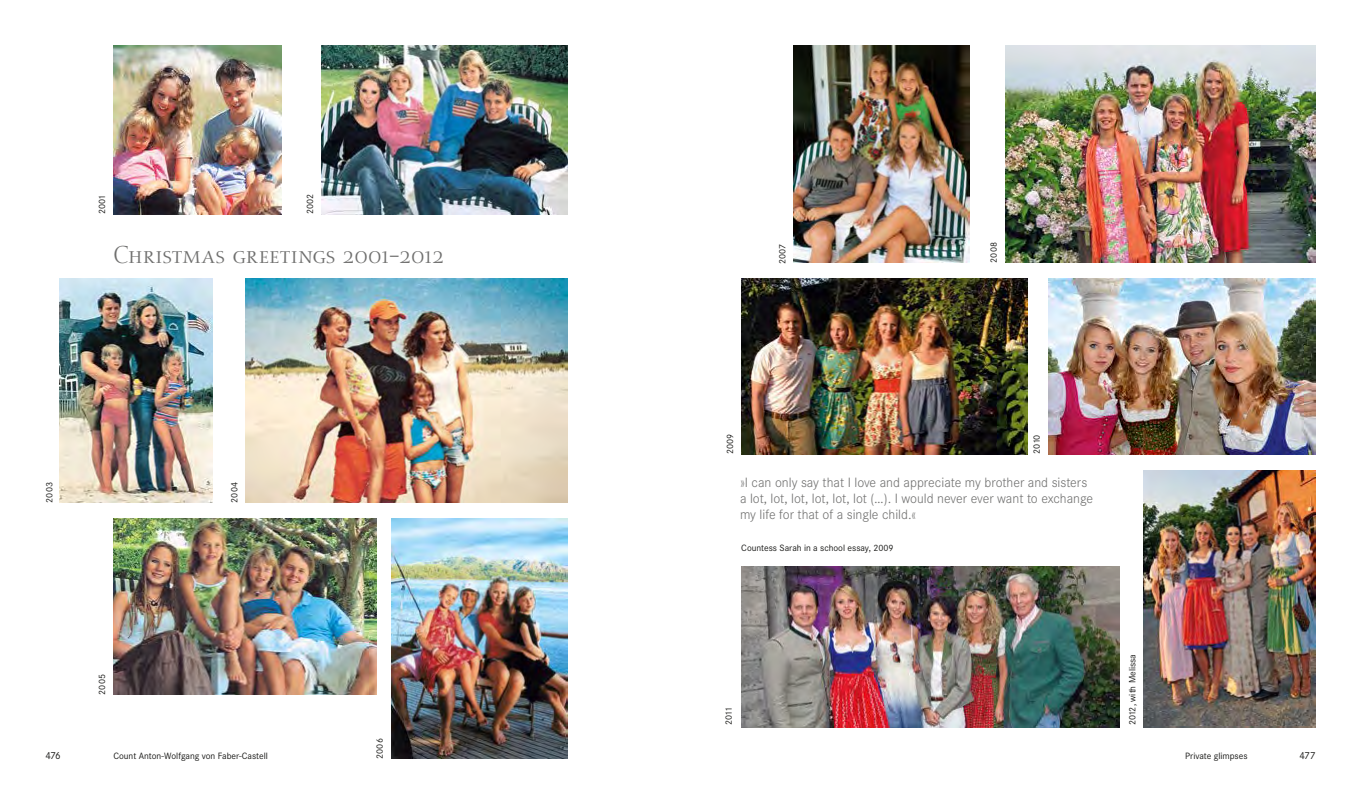
<style>
.page{position:relative;width:1361px;height:808px;background:#fff}
.page>*{position:absolute;margin:0;border:0;box-sizing:border-box;transform-origin:0 0}
.t1{font:24px "Nofret Light SC";letter-spacing:-.005em;color:#6f6f6e}
.t2{font:300 14px/16px "Corporate S";color:#6f6f6e}
.t3{font:10.5px "Corporate S";letter-spacing:-.05em;color:#1a1a18}
.t4{font:9.5px "Corporate S";color:#1a1a18}
</style>
<div class="page">
<img style="left:741px;top:567px;width:378px;height:160px">
<img style="left:113px;top:45px;width:169px;height:170px">
<img style="left:321px;top:46px;width:246px;height:169px">
<img style="left:246px;top:278px;width:321px;height:225px">
<img style="left:60px;top:278px;width:152px;height:225px">
<img style="left:113px;top:519px;width:263px;height:175px">
<img style="left:1048px;top:278px;width:267px;height:177px">
<img style="left:391px;top:519px;width:176px;height:239px">
<img style="left:794px;top:46px;width:175px;height:217px">
<img style="left:1005px;top:45px;width:310px;height:218px">
<img style="left:1144px;top:471px;width:171px;height:256px">
<img style="left:741px;top:278px;width:286px;height:177px">
<p class="t4" style="left:97px;top:214px;width:21px;rotate:-90deg">2001</p>
<p class="t4" style="left:304px;top:214px;width:22px;rotate:-90deg">2002</p>
<h1 class="t1" style="left:113px;top:240px;width:332px">Christmas greetings 2001-2012</h1>
<p class="t4" style="left:44px;top:503px;width:22px;rotate:-90deg">2003</p>
<p class="t4" style="left:229px;top:503px;width:22px;rotate:-90deg">2004</p>
<p class="t4" style="left:97px;top:694px;width:22px;rotate:-90deg">2005</p>
<p class="t4" style="left:777px;top:264px;width:21px;rotate:-90deg">2007</p>
<p class="t4" style="left:988px;top:263px;width:22px;rotate:-90deg">2008</p>
<p class="t4" style="left:724px;top:454px;width:22px;rotate:-90deg">2009</p>
<p class="t4" style="left:1031px;top:454px;width:21px;rotate:-90deg">2010</p>
<h2 class="t2" style="left:740px;top:474px;width:354px">»I can only say that I love and appreciate my brother and sisters a lot, lot, lot, lot, lot, lot (…). I would never ever want to exchange my life for that of a single child.«</h2>
<p class="t4" style="left:741px;top:542px;width:154px">Countess Sarah in a school essay, 2009</p>
<p class="t4" style="left:723px;top:725px;width:20px;rotate:-90deg">2011</p>
<p class="t4" style="left:1127px;top:725px;width:73px;rotate:-90deg">2012, with Melissa</p>
<p class="t4" style="left:374px;top:759px;width:22px;rotate:-90deg">2006</p>
<p class="t3" style="left:45px;top:749px;width:17px">476</p>
<p class="t3" style="left:1299px;top:749px;width:18px">477</p>
<p class="t4" style="left:113px;top:750px;width:156px">Count Anton-Wolfgang von Faber-Castell</p>
<p class="t4" style="left:1185px;top:750px;width:64px">Private glimpses</p>
</div>
